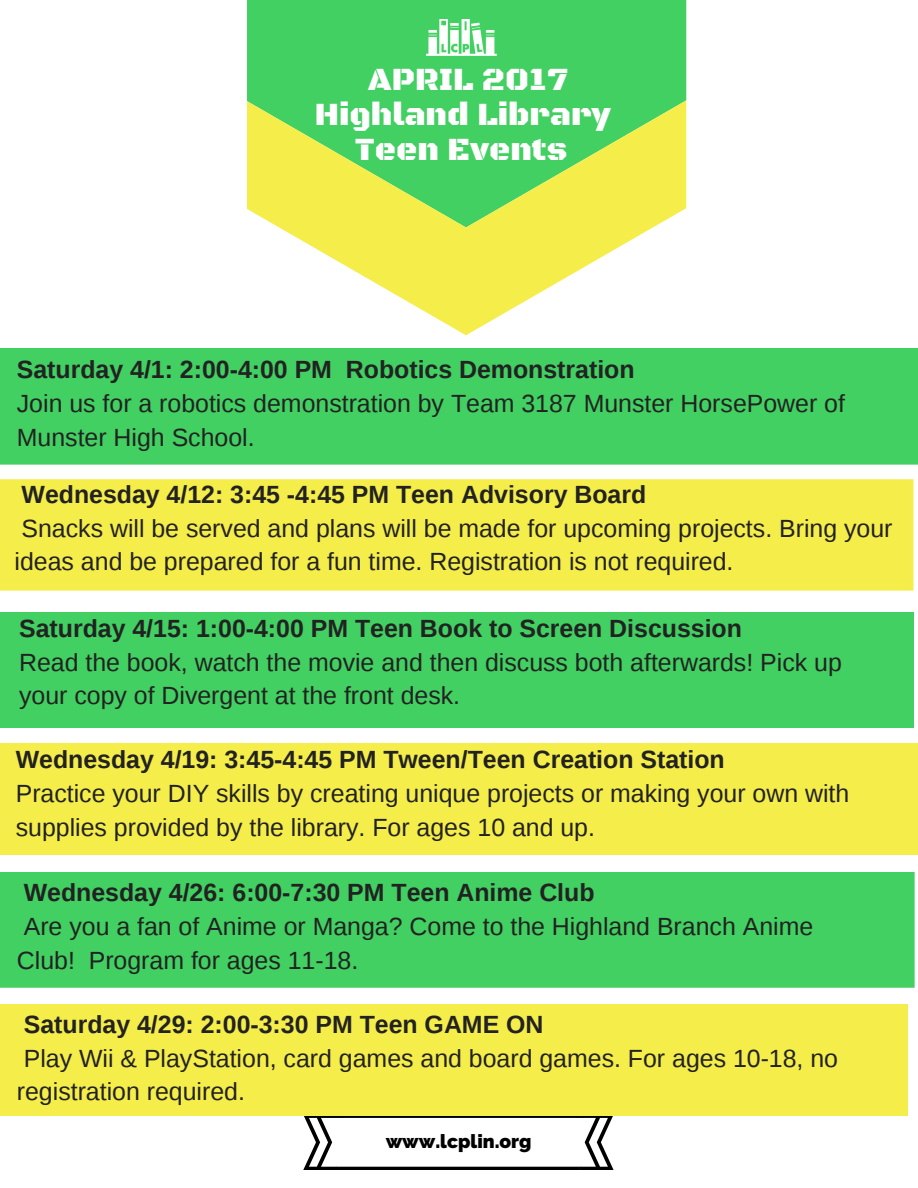
<style>
.page{position:relative;width:918px;height:1188px;background:#fff}
.page>*{position:absolute;margin:0;border:0;box-sizing:border-box;transform-origin:0 0}
.t1{font:32.7px/34.8px "Black Ops One";color:#fff;text-align:center}
.t2{font:24.9px/33.8px "Liberation Sans";color:#222}
.t3{font:700 24.9px "Liberation Sans";color:#222}
.t4{font:800 19.05px "Raleway";color:#000}
</style>
<div class="page">
<div style="left:0;top:479px;width:913px;height:112px;background:#f5ed4a"></div>
<svg style="left:580px;top:1116px;width:34px;height:54px"></svg>
<svg style="left:303px;top:1116px;width:33px;height:54px"></svg>
<hr style="left:336px;top:1114px;width:245px;height:4px;background:#0a0a0a">
<hr style="left:336px;top:1167px;width:245px;height:3px;background:#000">
<div style="left:247px;top:0;width:439px;height:100px;background:#41d061"></div>
<svg style="left:247px;top:100px;width:439px;height:235px"></svg>
<div style="left:0;top:612px;width:913px;height:116px;background:#41d061"></div>
<img style="left:426px;top:17px;width:70px;height:41px">
<div style="left:0;top:348px;width:918px;height:117px;background:#41d061"></div>
<div style="left:0;top:744px;width:918px;height:111px;background:#f5ed4a"></div>
<div style="left:0;top:872px;width:915px;height:116px;background:#41d061"></div>
<div style="left:0;top:1005px;width:908px;height:111px;background:#f5ed4a"></div>
<h1 class="t1" style="left:315px;top:63px;width:298px">APRIL 2017<br>Highland Library<br>Teen Events</h1>
<p class="t3" style="left:17px;top:355px;width:619px">Saturday 4/1: 2:00-4:00 PM Robotics Demonstration</p>
<p class="t2" style="left:17px;top:386px;width:830px">Join us for a robotics demonstration by Team 3187 Munster HorsePower of<br>Munster High School.</p>
<p class="t3" style="left:22px;top:480px;width:626px">Wednesday 4/12: 3:45 -4:45 PM Teen Advisory Board</p>
<p class="t2" style="left:15px;top:511px;width:879px">Snacks will be served and plans will be made for upcoming projects. Bring your ideas and be prepared for a fun time. Registration is not required.</p>
<p class="t3" style="left:19px;top:614px;width:724px">Saturday 4/15: 1:00-4:00 PM Teen Book to Screen Discussion</p>
<p class="t2" style="left:19px;top:645px;width:824px">Read the book, watch the movie and then discuss both afterwards! Pick up your copy of Divergent at the front desk.</p>
<p class="t3" style="left:16px;top:746px;width:711px">Wednesday 4/19: 3:45-4:45 PM Tween/Teen Creation Station</p>
<p class="t2" style="left:16px;top:777px;width:835px">Practice your DIY skills by creating unique projects or making your own with supplies provided by the library. For ages 10 and up.</p>
<p class="t3" style="left:24px;top:879px;width:572px">Wednesday 4/26: 6:00-7:30 PM Teen Anime Club</p>
<p class="t2" style="left:17px;top:909px;width:798px">Are you a fan of Anime or Manga? Come to the Highland Branch Anime<br>Club! Program for ages 11-18.</p>
<p class="t3" style="left:24px;top:1010px;width:521px">Saturday 4/29: 2:00-3:30 PM Teen GAME ON</p>
<p class="t2" style="left:17px;top:1041px;width:823px">Play Wii &amp; PlayStation, card games and board games. For ages 10-18, no registration required.</p>
<p class="t4" style="left:386px;top:1130px;width:147px">www.lcplin.org</p>
</div>
